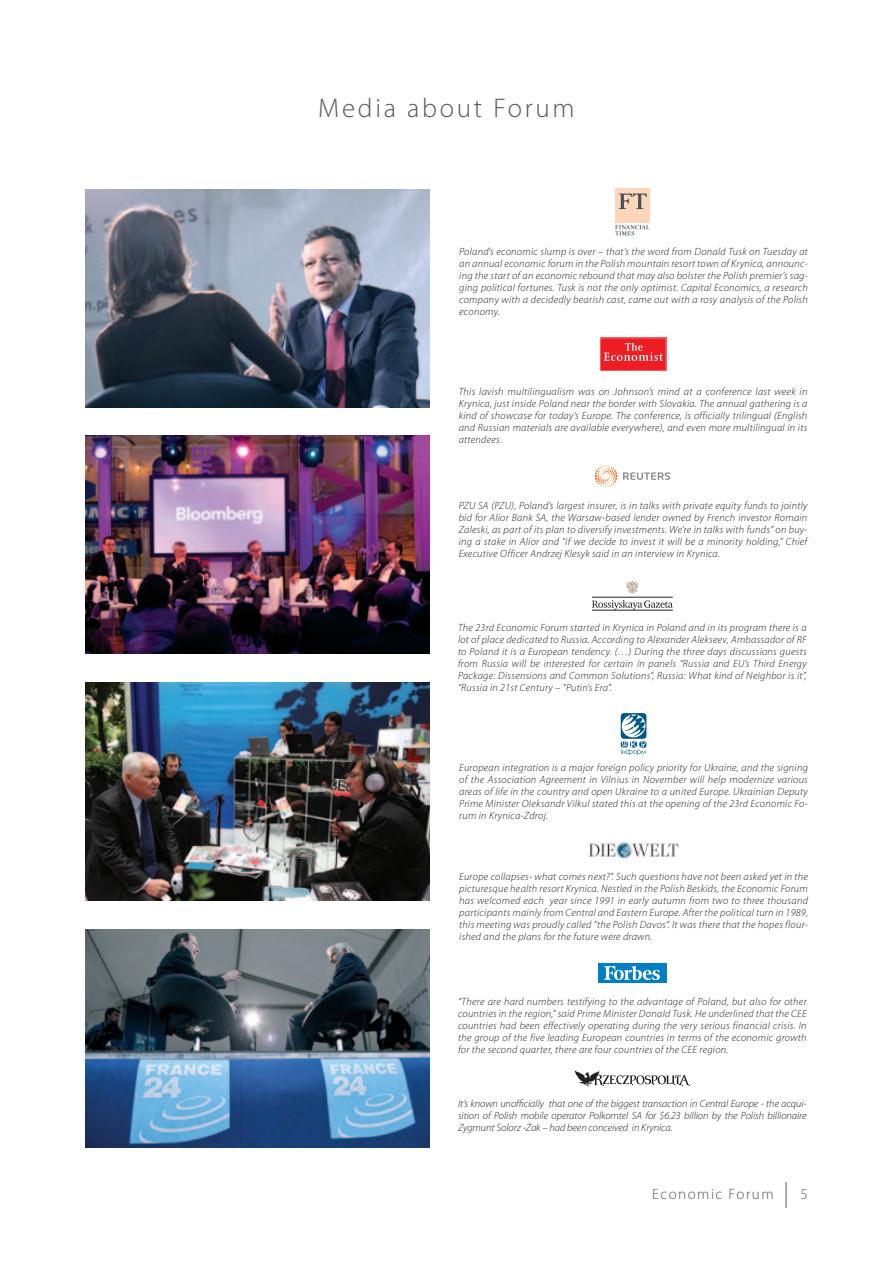
<style>
.page{position:relative;width:893px;height:1263px;background:#fff}
.page>*{position:absolute;margin:0;border:0;box-sizing:border-box;transform-origin:0 0}
.t1{font:300 27px "Myriad Pro";letter-spacing:.1em;color:#57585a}
.t2{font:300 15px "Myriad Pro";letter-spacing:.1em;color:#57585a}
.t3{font:italic 300 10.5px/12px "Myriad Pro";letter-spacing:.025em;color:#231f20;text-align:justify}
</style>
<div class="page">
<svg style="left:786px;top:1182px;width:1px;height:26px"></svg>
<svg style="left:575px;top:1070px;width:114px;height:17px"></svg>
<svg style="left:600px;top:338px;width:66px;height:33px;background:#ef343a"></svg>
<svg style="left:626px;top:580px;width:12px;height:14px"></svg>
<svg style="left:592px;top:600px;width:81px;height:10px"></svg>
<hr style="left:592px;top:610px;width:81px;height:1px;background:#231f20">
<hr style="left:592px;top:597px;width:81px;height:1px;background:#231f20">
<svg style="left:621px;top:713px;width:25px;height:42px"></svg>
<svg style="left:615px;top:225px;width:35px;height:10px"></svg>
<div style="left:615px;top:189px;width:34px;height:34px;background:#fdd5b8"></div>
<svg style="left:619px;top:194px;width:28px;height:15px"></svg>
<img style="left:85px;top:929px;width:344px;height:218px">
<img style="left:85px;top:189px;width:344px;height:218px">
<img style="left:85px;top:682px;width:344px;height:218px">
<div style="left:598px;top:963px;width:69px;height:20px;background:#007fc5"></div>
<svg style="left:604px;top:966px;width:56px;height:14px"></svg>
<img style="left:85px;top:436px;width:344px;height:218px">
<img style="left:588px;top:841px;width:91px;height:18px">
<svg style="left:594px;top:465px;width:76px;height:21px"></svg>
<h1 class="t1" style="left:318px;top:91px;width:258px">Media about Forum</h1>
<p class="t3" style="left:459px;top:246px;width:350px">Poland’s economic slump is over – that’s the word from Donald Tusk on Tuesday at an annual economic forum in the Polish mountain resort town of Krynica, announc&shy;ing the start of an economic rebound that may also bolster the Polish premier’s sag&shy;ging political fortunes. Tusk is not the only optimist. Capital Economics, a research company with a decidedly bearish cast, came out with a rosy analysis of the Polish economy.</p>
<p class="t3" style="left:459px;top:385px;width:350px">This lavish multilingualism was on Johnson’s mind at a conference last week in Krynica, just inside Poland near the border with Slovakia. The annual gathering is a kind of showcase for today’s Europe. The conference, is officially trilingual (English and Russian materials are available everywhere), and even more multilingual in its attendees.</p>
<p class="t3" style="left:459px;top:499px;width:350px">PZU SA (PZU), Poland’s largest insurer, is in talks with private equity funds to jointly bid for Alior Bank SA, the Warsaw-based lender owned by French investor Romain Zaleski, as part of its plan to diversify investments. We’re in talks with funds” on buy&shy;ing a stake in Alior and “if we decide to invest it will be a minority holding,” Chief Executive Officer Andrzej Klesyk said in an interview in Krynica.</p>
<p class="t3" style="left:458px;top:621px;width:350px">The 23rd Economic Forum started in Krynica in Poland and in its program there is a lot of place dedicated to Russia. According to Alexander Alekseev, Ambassador of RF to Poland it is a European tendency. (…) During the three days discussions guests from Russia will be interested for certain in panels “Russia and EU’s Third Energy Package: Dissensions and Common Solutions”, Russia: What kind of Neighbor is it”, “Russia in 21st Century – “Putin’s Era”.</p>
<p class="t3" style="left:459px;top:761px;width:350px">European integration is a major foreign policy priority for Ukraine, and the signing of the Association Agreement in Vilnius in November will help modernize various areas of life in the country and open Ukraine to a united Europe. Ukrainian Deputy Prime Minister Oleksandr Vilkul stated this at the opening of the 23rd Economic Fo&shy;rum in Krynica-Zdroj.</p>
<p class="t3" style="left:459px;top:871px;width:350px">Europe collapses- what comes next?”. Such questions have not been asked yet in the picturesque health resort Krynica. Nestled in the Polish Beskids, the Economic Forum has welcomed each year since 1991 in early autumn from two to three thousand participants mainly from Central and Eastern Europe. After the political turn in 1989, this meeting was proudly called “the Polish Davos“. It was there that the hopes flour&shy;ished and the plans for the future were drawn.</p>
<p class="t3" style="left:458px;top:995px;width:350px">“There are hard numbers testifying to the advantage of Poland, but also for other countries in the region,” said Prime Minister Donald Tusk. He underlined that the CEE countries had been effectively operating during the very serious financial crisis. In the group of the five leading European countries in terms of the economic growth for the second quarter, there are four countries of the CEE region.</p>
<p class="t3" style="left:458px;top:1097px;width:350px">It’s known unofficially that one of the biggest transaction in Central Europe - the acqui&shy;sition of Polish mobile operator Polkomtel SA for $6.23 billion by the Polish billionaire Zygmunt Solorz -Żak – had been conceived in Krynica.</p>
<h2 class="t2" style="left:652px;top:1185px;width:123px">Economic Forum</h2>
<h2 class="t2" style="left:801px;top:1185px;width:9px">5</h2>
</div>
